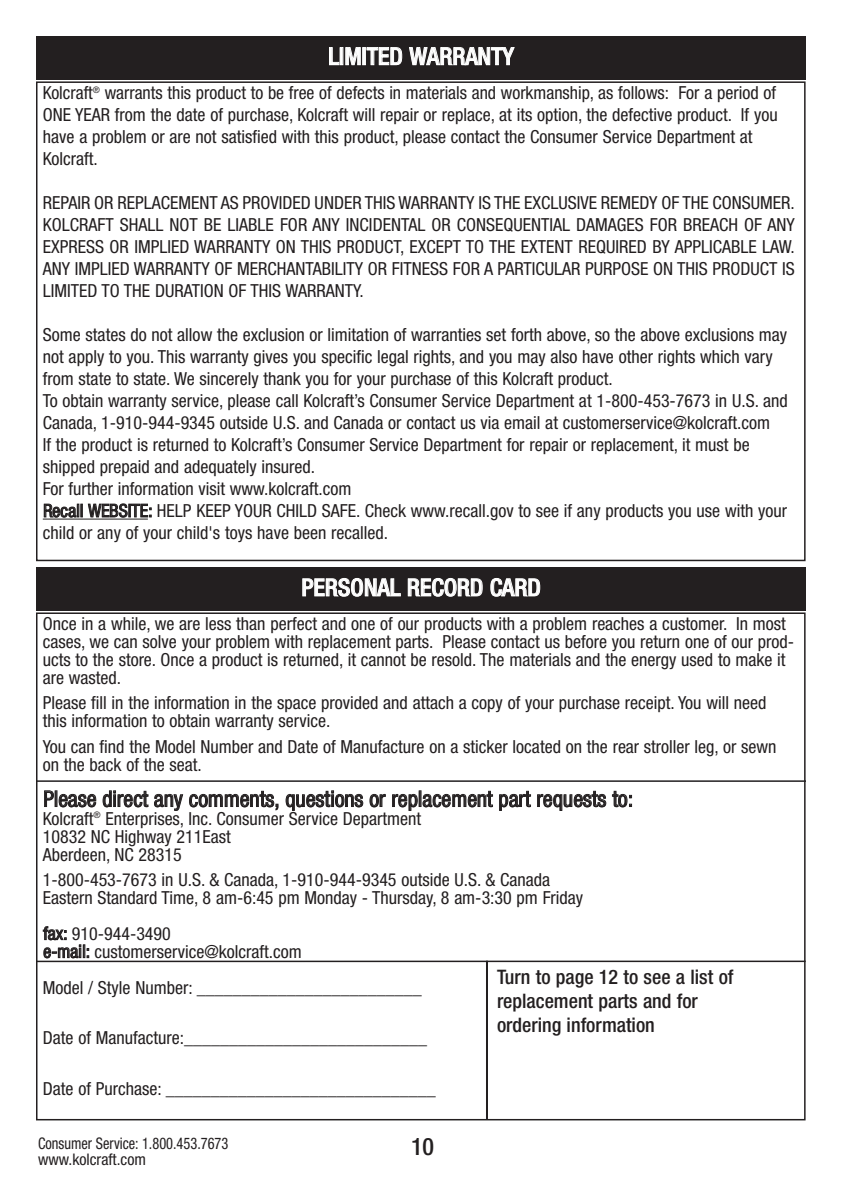
<style>
.page{position:relative;width:842px;height:1191px;background:#fff}
.page>*{position:absolute;margin:0;border:0;box-sizing:border-box;transform-origin:0 0}
.t1{font:500 condensed 24px "Helvetica Neue";color:#fff}
.t2{font:500 condensed 24px "Helvetica Neue";color:#231f20}
.t3{font:condensed 22px "Helvetica Neue";color:#231f20}
.t4{font:500 condensed 20px/24px "Helvetica Neue";color:#231f20}
.t5{font:condensed 18px/22px "Helvetica Neue";color:#231f20}
.t6{font:condensed 16px "Helvetica Neue";color:#231f20;scale:.9 1}
.t7{font:condensed 16px "Helvetica Neue";color:#231f20}
</style>
<div class="page">
<div style="left:36px;top:567px;width:770px;height:43px;background:#231f20"></div>
<hr style="left:36px;top:780px;width:770px;height:2px;background:#231f20">
<hr style="left:36px;top:960px;width:770px;height:2px;background:#231f20">
<div style="left:36px;top:81px;width:770px;height:480px;border:2px solid #231f20"></div>
<hr style="left:43px;top:518px;width:105px;height:1px;background:#231f20">
<div style="left:36px;top:36px;width:770px;height:43px;background:#231f20"></div>
<hr style="left:486px;top:960px;width:2px;height:159px;background:#231f20">
<h1 class="t1" style="left:328px;top:48px;width:187px">LIMITED WARRANTY</h1>
<p class="t5" style="left:43px;top:83px;width:736px">Kolcraft<sup>®</sup> warrants this product to be free of defects in materials and workmanship, as follows: For a period of ONE YEAR from the date of purchase, Kolcraft will repair or replace, at its option, the defective product. If you have a problem or are not satisfied with this product, please contact the Consumer Service Department at Kolcraft.</p>
<p class="t5" style="left:43px;top:193px;width:754px;text-align:justify">REPAIR OR REPLACEMENT AS PROVIDED UNDER THIS WARRANTY IS THE EXCLUSIVE REMEDY OF THE CONSUMER.<br>KOLCRAFT SHALL NOT BE LIABLE FOR ANY INCIDENTAL OR CONSEQUENTIAL DAMAGES FOR BREACH OF ANY EXPRESS OR IMPLIED WARRANTY ON THIS PRODUCT, EXCEPT TO THE EXTENT REQUIRED BY APPLICABLE LAW.<br>ANY IMPLIED WARRANTY OF MERCHANTABILITY OR FITNESS FOR A PARTICULAR PURPOSE ON THIS PRODUCT IS LIMITED TO THE DURATION OF THIS WARRANTY.</p>
<p class="t5" style="left:43px;top:325px;width:746px">Some states do not allow the exclusion or limitation of warranties set forth above, so the above exclusions may not apply to you. This warranty gives you specific legal rights, and you may also have other rights which vary from state to state. We sincerely thank you for your purchase of this Kolcraft product.<br>To obtain warranty service, please call Kolcraft’s Consumer Service Department at 1-800-453-7673 in U.S. and Canada, 1-910-944-9345 outside U.S. and Canada or contact us via email at customerservice@kolcraft.com<br>If the product is returned to Kolcraft’s Consumer Service Department for repair or replacement, it must be shipped prepaid and adequately insured.<br>For further information visit www.kolcraft.com<br>Recall WEBSITE: HELP KEEP YOUR CHILD SAFE. Check www.recall.gov to see if any products you use with your child or any of your child's toys have been recalled.</p>
<h1 class="t1" style="left:301px;top:579px;width:241px">PERSONAL RECORD CARD</h1>
<p class="t5" style="left:43px;top:616px;width:753px;line-height:18px">Once in a while, we are less than perfect and one of our products with a problem reaches a customer. In most cases, we can solve your problem with replacement parts. Please contact us before you return one of our prod&shy;ucts to the store. Once a product is returned, it cannot be resold. The materials and the energy used to make it are wasted.</p>
<p class="t5" style="left:43px;top:695px;width:725px;line-height:18px">Please fill in the information in the space provided and attach a copy of your purchase receipt. You will need this information to obtain warranty service.</p>
<p class="t5" style="left:43px;top:738px;width:735px;line-height:18px">You can find the Model Number and Date of Manufacture on a sticker located on the rear stroller leg, or sewn on the back of the seat.</p>
<p class="t3" style="left:43px;top:791px;width:591px">Please direct any comments, questions or replacement part requests to:</p>
<p class="t5" style="left:43px;top:810px;width:380px;line-height:18px">Kolcraft<sup>®</sup> Enterprises, Inc. Consumer Service Department<br>10832 NC Highway 211East<br>Aberdeen, NC 28315</p>
<p class="t5" style="left:43px;top:872px;width:542px;line-height:18px">1-800-453-7673 in U.S. &amp; Canada, 1-910-944-9345 outside U.S. &amp; Canada<br>Eastern Standard Time, 8 am-6:45 pm Monday - Thursday, 8 am-3:30 pm Friday</p>
<p class="t5" style="left:43px;top:926px;width:260px;line-height:18px">fax: 910-944-3490<br>e-mail: customerservice@kolcraft.com</p>
<p class="t5" style="left:43px;top:978px;width:380px">Model / Style Number: _________________________</p>
<p class="t5" style="left:43px;top:1028px;width:386px">Date of Manufacture:___________________________</p>
<p class="t5" style="left:43px;top:1078px;width:395px">Date of Purchase: ______________________________</p>
<p class="t4" style="left:497px;top:966px;width:238px">Turn to page 12 to see a list of replacement parts and for ordering information</p>
<p class="t6" style="left:38px;top:1138px;width:213px">Consumer Service: 1.800.453.7673</p>
<h1 class="t2" style="left:411px;top:1138px;width:25px">10</h1>
<p class="t7" style="left:38px;top:1154px;width:110px">www.kolcraft.com</p>
</div>
